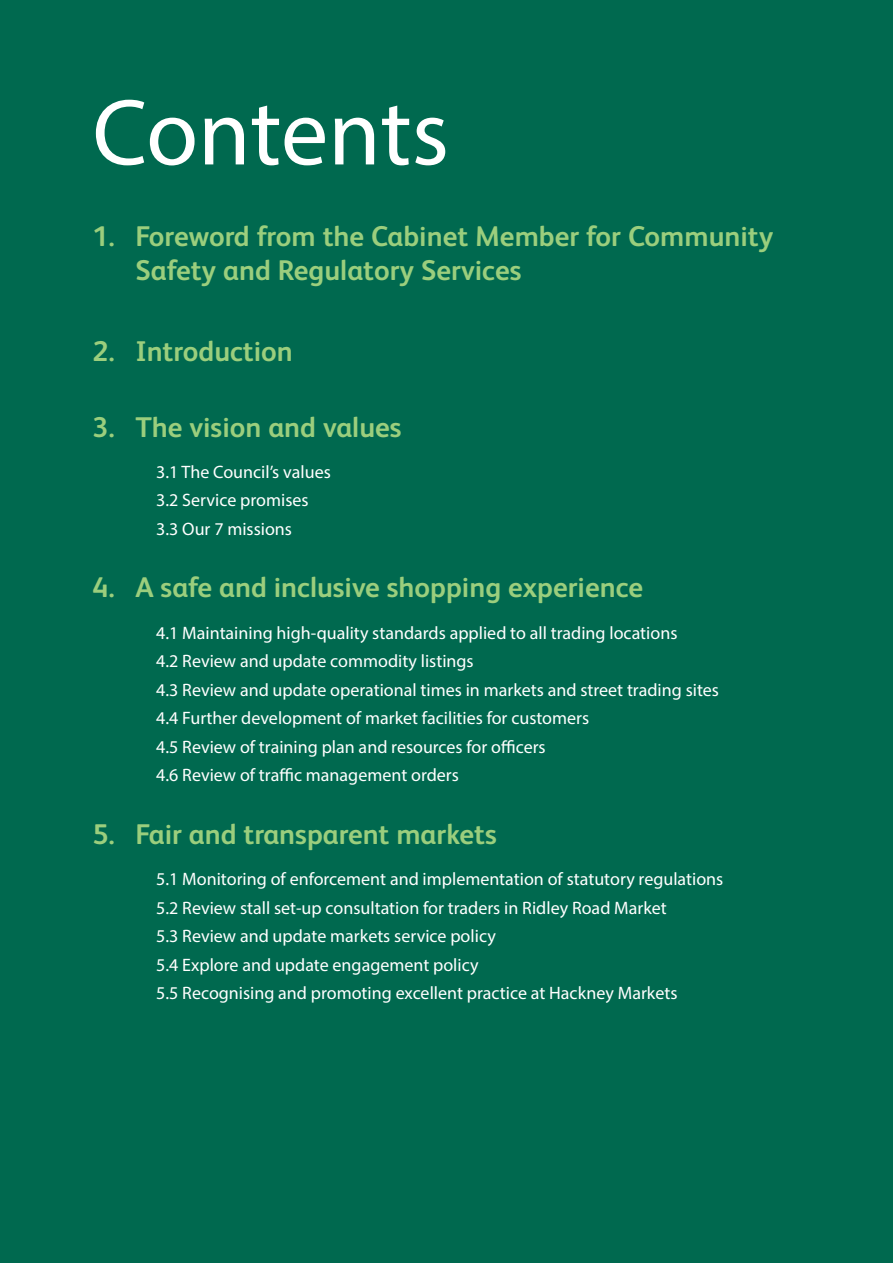
<style>
.page{position:relative;width:893px;height:1263px;background:#00694f}
.page>*{position:absolute;margin:0;border:0;box-sizing:border-box;transform-origin:0 0}
.t1{font:94.5px "Myriad Pro";letter-spacing:-.005em;color:#fff}
.t2{font:700 28.5px/34.2px "FS Albert";color:#9bce7d}
.t3{font:18px/28.5px "Myriad Pro";color:#fff}
</style>
<div class="page">
<h1 class="t1" style="left:92px;top:74px;width:358px">Contents</h1>
<h2 class="t2" style="left:135px;top:218px;width:639px;text-indent:-43px">1. Foreword from the Cabinet Member for Community<br>Safety and Regulatory Services</h2>
<h2 class="t2" style="left:92px;top:334px;width:202px">2. Introduction</h2>
<h2 class="t2" style="left:92px;top:409px;width:311px">3. The vision and values</h2>
<p class="t3" style="left:156px;top:457px;width:176px">3.1 The Council’s values<br>3.2 Service promises<br>3.3 Our 7 missions</p>
<h2 class="t2" style="left:92px;top:570px;width:552px">4. A safe and inclusive shopping experience</h2>
<p class="t3" style="left:156px;top:618px;width:564px">4.1 Maintaining high-quality standards applied to all trading locations<br>4.2 Review and update commodity listings<br>4.3 Review and update operational times in markets and street trading sites 4.4 Further development of market facilities for customers<br>4.5 Review of training plan and resources for officers<br>4.6 Review of traffic management orders</p>
<h2 class="t2" style="left:92px;top:817px;width:406px">5. Fair and transparent markets</h2>
<p class="t3" style="left:156px;top:865px;width:569px">5.1 Monitoring of enforcement and implementation of statutory regulations 5.2 Review stall set-up consultation for traders in Ridley Road Market<br>5.3 Review and update markets service policy<br>5.4 Explore and update engagement policy<br>5.5 Recognising and promoting excellent practice at Hackney Markets</p>
</div>
